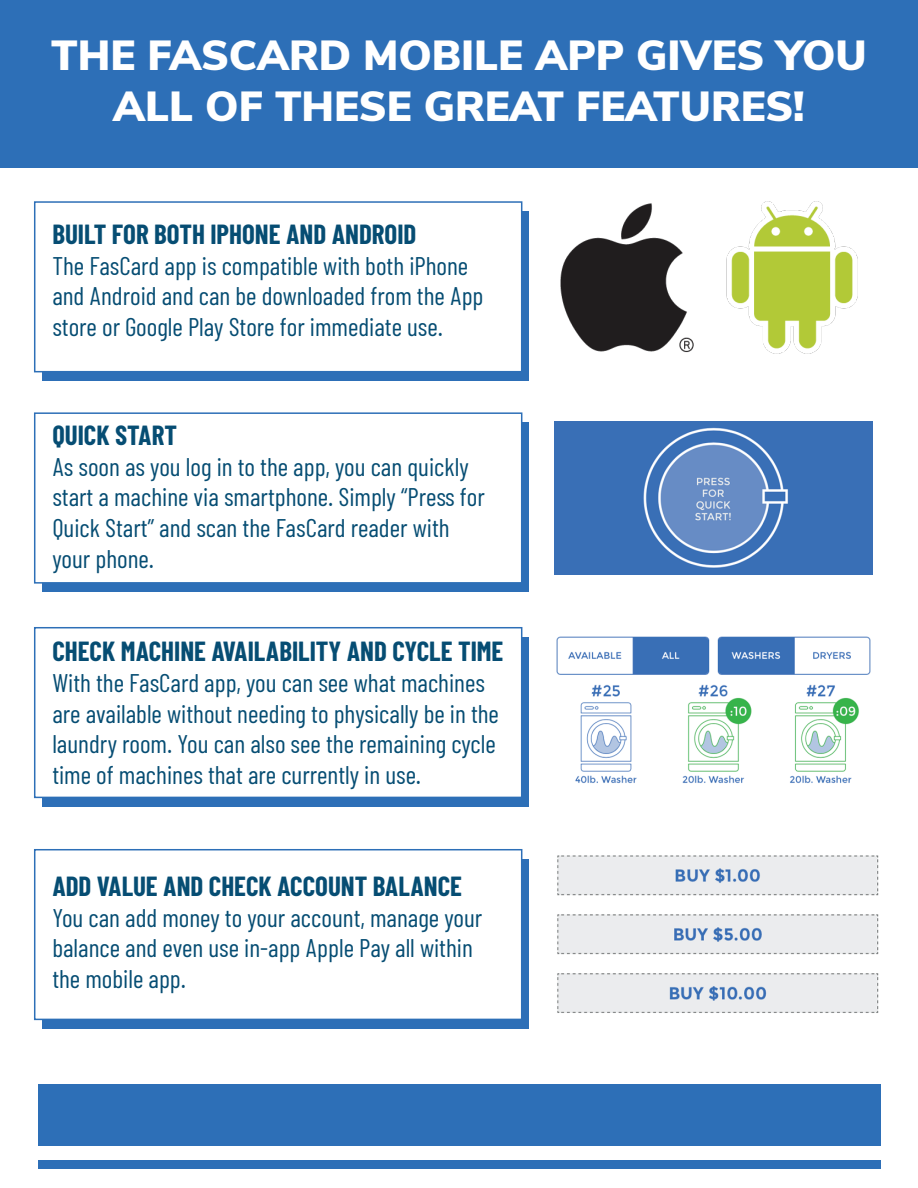
<style>
.page{position:relative;width:918px;height:1188px;background:#fff}
.page>*{position:absolute;margin:0;border:0;box-sizing:border-box;transform-origin:0 0}
.t1{font:900 42px/50.4px "Nunito Sans";color:#fff;text-align:center}
.t2{font:700 27px "Barlow Condensed";color:#064d73}
.t3{font:25.5px/30.6px "Barlow Condensed";color:#064d73}
</style>
<div class="page">
<div style="left:38px;top:1084px;width:842px;height:61px;background:#2d6fb7"></div>
<div style="left:42px;top:211px;width:487px;height:170px;background:#2d6fb7"></div>
<div style="left:42px;top:422px;width:487px;height:170px;background:#2d6fb7"></div>
<div style="left:42px;top:637px;width:487px;height:170px;background:#2d6fb7"></div>
<div style="left:42px;top:859px;width:487px;height:170px;background:#2d6fb7"></div>
<div style="left:34px;top:201px;width:488px;height:171px;background:#fff;border:2px solid #2d6fb7"></div>
<div style="left:34px;top:412px;width:488px;height:172px;background:#fff;border:2px solid #2d6fb7"></div>
<div style="left:34px;top:627px;width:488px;height:171px;background:#fff;border:2px solid #2d6fb7"></div>
<div style="left:34px;top:849px;width:488px;height:171px;background:#fff;border:2px solid #2d6fb7"></div>
<div style="left:0;top:0;width:918px;height:168px;background:#2d6fb7"></div>
<img style="left:557px;top:856px;width:322px;height:157px">
<img style="left:560px;top:201px;width:298px;height:153px">
<img style="left:556px;top:636px;width:315px;height:148px">
<img style="left:555px;top:421px;width:317px;height:154px">
<div style="left:38px;top:1160px;width:842px;height:9px;background:#2d6fb7"></div>
<h1 class="t1" style="left:51px;top:29px;width:817px">THE FASCARD MOBILE APP GIVES YOU<br>ALL OF THESE GREAT FEATURES!</h1>
<p class="t2" style="left:52px;top:217px;width:366px">BUILT FOR BOTH IPHONE AND ANDROID</p>
<p class="t3" style="left:52px;top:249px;width:433px">The FasCard app is compatible with both iPhone and Android and can be downloaded from the App store or Google Play Store for immediate use.</p>
<p class="t2" style="left:52px;top:419px;width:126px">QUICK START</p>
<p class="t3" style="left:52px;top:451px;width:434px">As soon as you log in to the app, you can quickly start a machine via smartphone. Simply “Press for Quick Start” and scan the FasCard reader with your phone.</p>
<p class="t2" style="left:52px;top:635px;width:453px">CHECK MACHINE AVAILABILITY AND CYCLE TIME</p>
<p class="t3" style="left:52px;top:667px;width:448px">With the FasCard app, you can see what machines are available without needing to physically be in the laundry room. You can also see the remaining cycle time of machines that are currently in use.</p>
<p class="t2" style="left:52px;top:870px;width:411px">ADD VALUE AND CHECK ACCOUNT BALANCE</p>
<p class="t3" style="left:52px;top:902px;width:432px">You can add money to your account, manage your balance and even use in-app Apple Pay all within the mobile app.</p>
</div>
